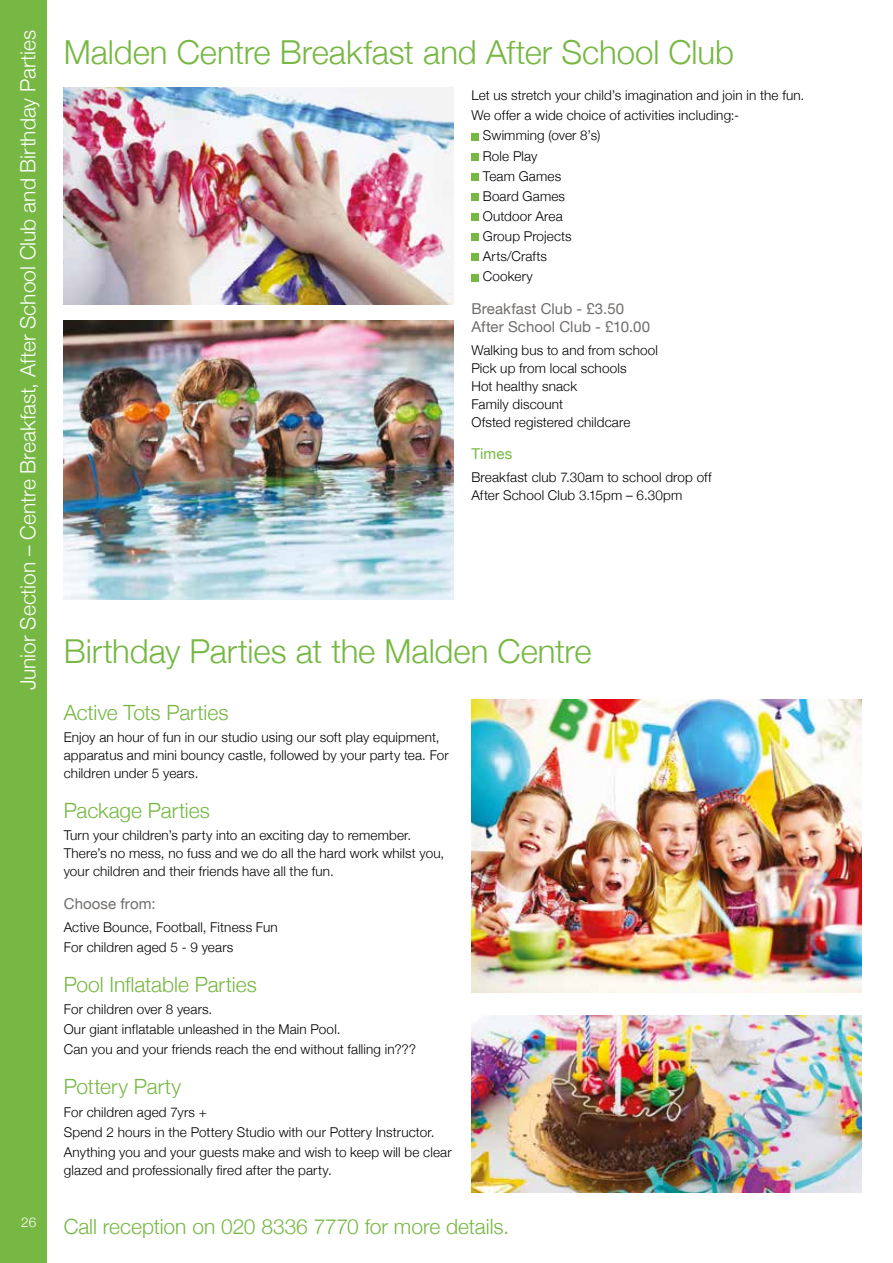
<style>
.page{position:relative;width:893px;height:1263px;background:#fff}
.page>*{position:absolute;margin:0;border:0;box-sizing:border-box;transform-origin:0 0}
.t1{font:300 33px "Helvetica Neue";letter-spacing:-.005em;color:#76b843}
.t2{font:300 21px "Helvetica Neue";letter-spacing:-.005em;color:#76b843}
.t3{font:300 21px "Helvetica Neue";color:#fff}
.t4{font:15px/18px "Helvetica Neue";letter-spacing:.005em;color:#706d6b}
.t5{font:15px "Helvetica Neue";letter-spacing:.01em;color:#76b843}
.t6{font:300 13.5px/18px "Helvetica Neue";letter-spacing:.01em;color:#000}
.t7{font:300 13.5px "Helvetica Neue";color:#fff}
</style>
<div class="page">
<div style="left:0;top:0;width:47px;height:1263px;background:#76b843"></div>
<div style="left:471px;top:133px;width:8px;height:7px;background:#76b843"></div>
<div style="left:471px;top:153px;width:8px;height:8px;background:#76b843"></div>
<div style="left:471px;top:173px;width:8px;height:8px;background:#76b843"></div>
<div style="left:471px;top:193px;width:8px;height:8px;background:#76b843"></div>
<div style="left:471px;top:213px;width:8px;height:8px;background:#76b843"></div>
<div style="left:471px;top:233px;width:8px;height:8px;background:#76b843"></div>
<div style="left:471px;top:254px;width:8px;height:7px;background:#76b843"></div>
<div style="left:471px;top:274px;width:8px;height:7px;background:#76b843"></div>
<img style="left:64px;top:87px;width:389px;height:217px">
<img style="left:64px;top:320px;width:389px;height:280px">
<img style="left:471px;top:699px;width:390px;height:293px">
<img style="left:471px;top:1015px;width:390px;height:177px">
<h2 class="t3" style="left:11px;top:690px;width:662px;rotate:-90deg">Junior Section – Centre Breakfast, After School Club and Birthday Parties</h2>
<p class="t7" style="left:21px;top:1211px;width:17px">26</p>
<h1 class="t1" style="left:64px;top:25px;width:672px">Malden Centre Breakfast and After School Club</h1>
<p class="t6" style="left:471px;top:85px;width:334px">Let us stretch your child’s imagination and join in the fun.</p>
<p class="t6" style="left:471px;top:106px;width:269px">We offer a wide choice of activities including:-</p>
<p class="t6" style="left:483px;top:126px;width:119px">Swimming (over 8’s)</p>
<p class="t6" style="left:483px;top:146px;width:56px">Role Play</p>
<p class="t6" style="left:483px;top:166px;width:80px">Team Games</p>
<p class="t6" style="left:483px;top:186px;width:84px">Board Games</p>
<p class="t6" style="left:483px;top:206px;width:81px">Outdoor Area</p>
<p class="t6" style="left:483px;top:226px;width:90px">Group Projects</p>
<p class="t6" style="left:483px;top:246px;width:66px">Arts/Crafts</p>
<p class="t6" style="left:483px;top:267px;width:51px">Cookery</p>
<p class="t4" style="left:471px;top:301px;width:180px">Breakfast Club - £3.50<br>After School Club - £10.00</p>
<p class="t6" style="left:471px;top:340px;width:188px">Walking bus to and from school<br>Pick up from local schools<br>Hot healthy snack<br>Family discount<br>Ofsted registered childcare</p>
<p class="t5" style="left:471px;top:443px;width:42px">Times</p>
<p class="t6" style="left:471px;top:467px;width:242px">Breakfast club 7.30am to school drop off<br>After School Club 3.15pm – 6.30pm</p>
<h1 class="t1" style="left:64px;top:625px;width:529px">Birthday Parties at the Malden Centre</h1>
<h2 class="t2" style="left:64px;top:695px;width:166px">Active Tots Parties</h2>
<p class="t6" style="left:64px;top:727px;width:387px">Enjoy an hour of fun in our studio using our soft play equipment, apparatus and mini bouncy castle, followed by your party tea. For children under 5 years.</p>
<h2 class="t2" style="left:64px;top:794px;width:148px">Package Parties</h2>
<p class="t6" style="left:64px;top:826px;width:382px">Turn your children’s party into an exciting day to remember.<br>There’s no mess, no fuss and we do all the hard work whilst you, your children and their friends have all the fun.</p>
<p class="t4" style="left:64px;top:896px;width:93px">Choose from:</p>
<p class="t6" style="left:64px;top:916px;width:215px;line-height:20.1px">Active Bounce, Football, Fitness Fun<br>For children aged 5 - 9 years</p>
<h2 class="t2" style="left:64px;top:967px;width:195px">Pool Inflatable Parties</h2>
<p class="t6" style="left:64px;top:998px;width:354px;line-height:20.1px">For children over 8 years.<br>Our giant inflatable unleashed in the Main Pool.<br>Can you and your friends reach the end without falling in???</p>
<h2 class="t2" style="left:64px;top:1070px;width:119px">Pottery Party</h2>
<p class="t6" style="left:64px;top:1101px;width:389px;line-height:20.1px">For children aged 7yrs +<br>Spend 2 hours in the Pottery Studio with our Pottery Instructor.<br>Anything you and your guests make and wish to keep will be clear</p>
<p class="t6" style="left:64px;top:1160px;width:269px">glazed and professionally fired after the party.</p>
<h2 class="t2" style="left:64px;top:1209px;width:447px">Call reception on 020 8336 7770 for more details.</h2>
</div>
